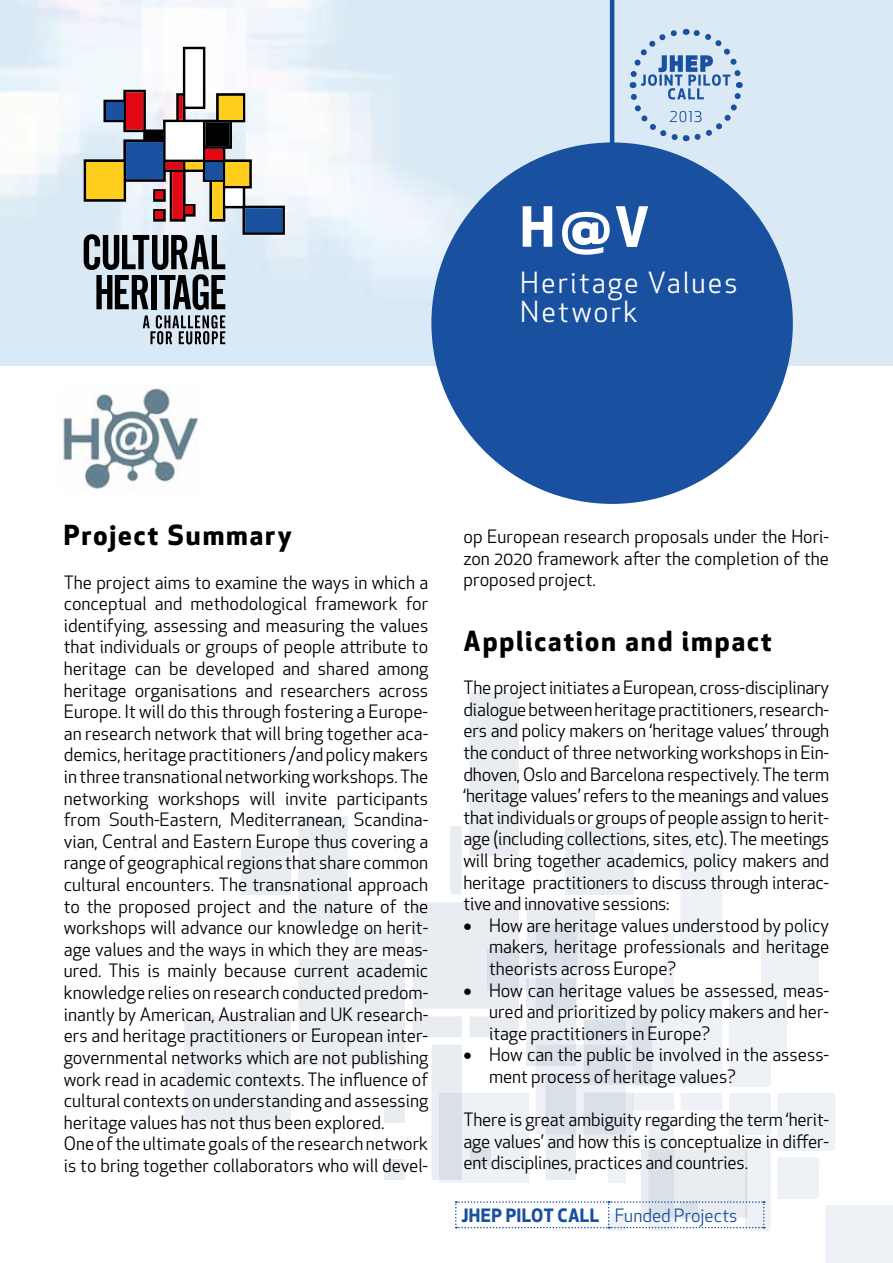
<style>
.page{position:relative;width:893px;height:1263px;background:#fff}
.page>*{position:absolute;margin:0;border:0;box-sizing:border-box;transform-origin:0 0}
.t1{font:700 54px "Apex New";color:#fff}
.t2{font:28.5px/28.5px "Apex New";letter-spacing:.075em;color:#fff}
.t3{font:700 27px "Apex New";letter-spacing:.07em;color:#000}
.t4{font:18px/21.6px "Apex New";color:#000;text-align:justify}
.t5{font:18px "Apex New";color:#1951a0}
.s1{font-weight:700}
</style>
<div class="page">
<div style="left:384px;top:1102px;width:21px;height:21px;background:#e9edf1"></div>
<div style="left:384px;top:1159px;width:21px;height:21px;background:#e9edf1"></div>
<div style="left:298px;top:959px;width:107px;height:106px;background:#e9edf1"></div>
<div style="left:355px;top:930px;width:50px;height:21px;background:#e9edf1"></div>
<div style="left:298px;top:816px;width:50px;height:107px;background:#e9edf1"></div>
<div style="left:241px;top:845px;width:50px;height:49px;background:#e9edf1"></div>
<div style="left:184px;top:1016px;width:107px;height:107px;background:#e9edf1"></div>
<div style="left:0;top:0;width:893px;height:366px;background:#dae9f4"></div>
<img style="left:0;top:0;width:648px;height:364px">
<div style="left:431px;top:142px;width:362px;height:362px;background:#1951a0;border-radius:50%"></div>
<svg style="left:84px;top:47px;width:201px;height:297px"></svg>
<hr style="left:610px;top:0;width:4px;height:182px;background:#1951a0">
<svg style="left:626px;top:26px;width:117px;height:118px"></svg>
<img style="left:62px;top:385px;width:136px;height:104px">
<svg style="left:412px;top:693px;width:481px;height:570px"></svg>
<h1 class="t1" style="left:520px;top:188px;width:131px">H@V</h1>
<h2 class="t2" style="left:520px;top:269px;width:219px">Heritage Values<br>Network</h2>
<h3 class="t3" style="left:64px;top:516px;width:229px">Project Summary</h3>
<p class="t4" style="left:64px;top:571px;width:366px;text-align:left">The project aims to examine the ways in which a conceptual and methodological framework for identifying, assessing and measuring the values that individuals or groups of people attribute to heritage can be developed and shared among heritage organisations and researchers across Europe. It will do this through fostering a Europe&shy;an research network that will bring together aca&shy;demics, heritage practitioners /and policy makers in three transnational networking workshops. The networking workshops will invite participants from South-Eastern, Mediterranean, Scandina&shy;vian, Central and Eastern Europe thus covering a range of geographical regions that share common cultural encounters. The transnational approach to the proposed project and the nature of the workshops will advance our knowledge on herit&shy;age values and the ways in which they are meas&shy;ured. This is mainly because current academic knowledge relies on research conducted predom&shy;inantly by American, Australian and UK research&shy;ers and heritage practitioners or European inter&shy;governmental networks which are not publishing work read in academic contexts. The influence of cultural contexts on understanding and assessing heritage values has not thus been explored.<br>One of the ultimate goals of the research network is to bring together collaborators who will devel-</p>
<p class="t4" style="left:463px;top:526px;width:367px">op European research proposals under the Hori&shy;zon 2020 framework after the completion of the proposed project.</p>
<h3 class="t3" style="left:463px;top:621px;width:310px">Application and impact</h3>
<p class="t4" style="left:463px;top:677px;width:367px">The project initiates a European, cross-disciplinary dialogue between heritage practitioners, research&shy;ers and policy makers on ‘heritage values’ through the conduct of three networking workshops in Ein&shy;dhoven, Oslo and Barcelona respectively. The term ‘heritage values’ refers to the meanings and values that individuals or groups of people assign to herit&shy;age (including collections, sites, etc). The meetings will bring together academics, policy makers and heritage practitioners to discuss through interac&shy;tive and innovative sessions:</p>
<p class="t4" style="left:489px;top:914px;width:342px;text-indent:-26px">• How are heritage values understood by policy makers, heritage professionals and heritage theorists across Europe?</p>
<p class="t4" style="left:489px;top:979px;width:342px;text-indent:-26px">• How can heritage values be assessed, meas&shy;ured and prioritized by policy makers and her&shy;itage practitioners in Europe?</p>
<p class="t4" style="left:489px;top:1044px;width:342px;text-indent:-26px">• How can the public be involved in the assess&shy;ment process of heritage values?</p>
<p class="t4" style="left:463px;top:1109px;width:367px">There is great ambiguity regarding the term ‘herit&shy;age values’ and how this is conceptualize in differ&shy;ent disciplines, practices and countries.</p>
<p class="t5" style="left:462px;top:1204px;width:277px"><span class="s1">JHEP PILOT CALL</span> Funded Projects</p>
</div>
